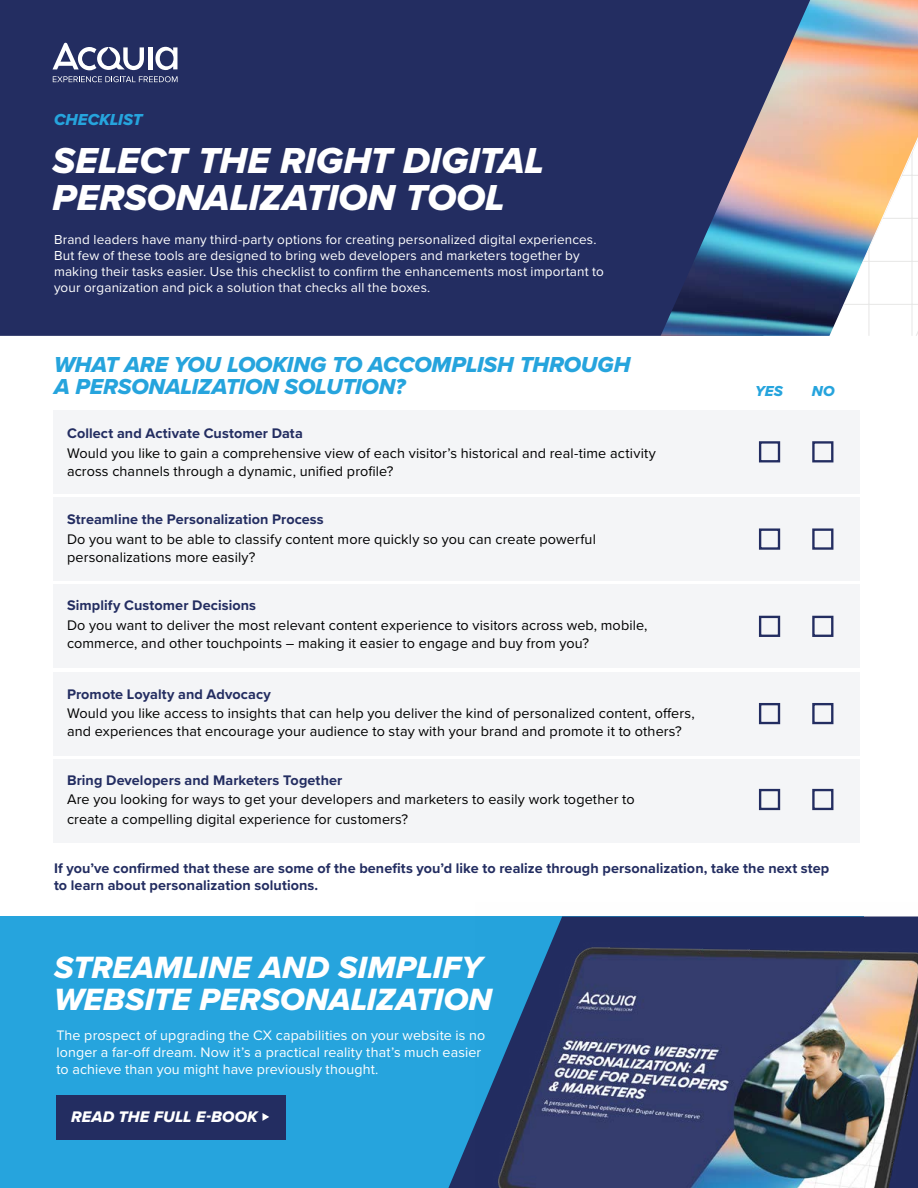
<style>
.page{position:relative;width:918px;height:1188px;background:#fff}
.page>*{position:absolute;margin:0;border:0;box-sizing:border-box;transform-origin:0 0}
.t1{font:37.5px/37.5px "Proxima Nova Extrabld It";letter-spacing:.005em;color:#fff}
.t2{font:31.95px/32px "Proxima Nova Extrabld It";letter-spacing:.005em;color:#fff}
.t3{font:22.5px/22.5px "Proxima Nova Extrabld It";letter-spacing:-.005em;color:#26a4dd}
.t4{font:16.5px "Proxima Nova Extrabld It";letter-spacing:.005em;color:#26a4dd}
.t5{font:15.9px "Proxima Nova Extrabld It";letter-spacing:.01em;color:#fff}
.t6{font:15px "Proxima Nova Extrabld It";color:#26a4dd}
.t7{font:14.4px/18px "Proxima Nova";letter-spacing:.01em;color:#000}
.t8{font:700 14.4px/17.2px "Proxima Nova";letter-spacing:.005em;color:#232d61}
.t9{font:14.25px/17.1px "Proxima Nova";letter-spacing:.01em;color:#fff}
.t10{font:13.5px/16.2px "Proxima Nova";letter-spacing:.01em;color:#fff}
</style>
<div class="page">
<div style="left:0;top:0;width:661px;height:336px;background:#232d61"></div>
<hr style="left:148px;top:47px;width:4px;height:22px;background:#fff">
<svg style="left:53px;top:43px;width:91px;height:27px"></svg>
<svg style="left:155px;top:47px;width:22px;height:23px"></svg>
<svg style="left:53px;top:76px;width:125px;height:6px"></svg>
<div style="left:54px;top:410px;width:806px;height:84px;background:#f4f5f7"></div>
<img style="left:661px;top:0;width:257px;height:336px">
<div style="left:759px;top:441px;width:21px;height:21px;border:2px solid #232d61"></div>
<div style="left:812px;top:441px;width:21px;height:21px;border:2px solid #232d61"></div>
<div style="left:0;top:916px;width:864px;height:272px;background:#26a4dd"></div>
<svg style="left:448px;top:1122px;width:28px;height:66px"></svg>
<img style="left:476px;top:916px;width:442px;height:272px">
<div style="left:56px;top:1095px;width:230px;height:45px;background:#232d61"></div>
<svg style="left:262px;top:1113px;width:7px;height:8px"></svg>
<div style="left:54px;top:497px;width:806px;height:84px;background:#f4f5f7"></div>
<div style="left:759px;top:528px;width:21px;height:22px;border:2px solid #232d61"></div>
<div style="left:812px;top:528px;width:21px;height:22px;border:2px solid #232d61"></div>
<div style="left:54px;top:585px;width:806px;height:83px;background:#f4f5f7"></div>
<div style="left:759px;top:616px;width:21px;height:21px;border:2px solid #232d61"></div>
<div style="left:812px;top:616px;width:21px;height:21px;border:2px solid #232d61"></div>
<div style="left:54px;top:672px;width:806px;height:83px;background:#f4f5f7"></div>
<div style="left:759px;top:703px;width:21px;height:21px;border:2px solid #232d61"></div>
<div style="left:812px;top:703px;width:21px;height:21px;border:2px solid #232d61"></div>
<div style="left:54px;top:759px;width:806px;height:83px;background:#f4f5f7"></div>
<div style="left:759px;top:789px;width:21px;height:21px;border:2px solid #232d61"></div>
<div style="left:812px;top:789px;width:21px;height:21px;border:2px solid #232d61"></div>
<p class="t4" style="left:54px;top:107px;width:90px">CHECKLIST</p>
<h1 class="t1" style="left:53px;top:141px;width:493px">SELECT THE RIGHT DIGITAL<br>PERSONALIZATION TOOL</h1>
<p class="t10" style="left:54px;top:231px;width:551px">Brand leaders have many third-party options for creating personalized digital experiences.<br>But few of these tools are designed to bring web developers and marketers together by making their tasks easier. Use this checklist to confirm the enhancements most important to your organization and pick a solution that checks all the boxes.</p>
<h3 class="t3" style="left:54px;top:352px;width:578px">WHAT ARE YOU LOOKING TO ACCOMPLISH THROUGH<br>A PERSONALIZATION SOLUTION?</h3>
<p class="t8" style="left:67px;top:424px;width:237px">Collect and Activate Customer Data</p>
<p class="t7" style="left:67px;top:444px;width:590px">Would you like to gain a comprehensive view of each visitor’s historical and real-time activity across channels through a dynamic, unified profile?</p>
<p class="t8" style="left:67px;top:510px;width:258px">Streamline the Personalization Process</p>
<p class="t7" style="left:67px;top:530px;width:530px">Do you want to be able to classify content more quickly so you can create powerful personalizations more easily?</p>
<p class="t8" style="left:67px;top:596px;width:190px">Simplify Customer Decisions</p>
<p class="t7" style="left:67px;top:616px;width:582px">Do you want to deliver the most relevant content experience to visitors across web, mobile, commerce, and other touchpoints – making it easier to engage and buy from you?</p>
<p class="t8" style="left:67px;top:685px;width:205px">Promote Loyalty and Advocacy</p>
<p class="t7" style="left:67px;top:705px;width:629px">Would you like access to insights that can help you deliver the kind of personalized content, offers, and experiences that encourage your audience to stay with your brand and promote it to others?</p>
<p class="t8" style="left:67px;top:771px;width:277px">Bring Developers and Marketers Together</p>
<p class="t7" style="left:67px;top:790px;width:569px;line-height:19.5px">Are you looking for ways to get your developers and marketers to easily work together to create a compelling digital experience for customers?</p>
<p class="t6" style="left:755px;top:380px;width:29px">YES</p>
<p class="t6" style="left:812px;top:380px;width:24px">NO</p>
<p class="t8" style="left:54px;top:859px;width:777px">If you’ve confirmed that these are some of the benefits you’d like to realize through personalization, take the next step to learn about personalization solutions.</p>
<h2 class="t2" style="left:54px;top:951px;width:439px">STREAMLINE AND SIMPLIFY<br>WEBSITE PERSONALIZATION</h2>
<p class="t9" style="left:56px;top:1027px;width:430px">The prospect of upgrading the CX capabilities on your website is no longer a far-off dream. Now it’s a practical reality that’s much easier to achieve than you might have previously thought.</p>
<p class="t5" style="left:71px;top:1105px;width:188px">READ THE FULL E-BOOK</p>
</div>
